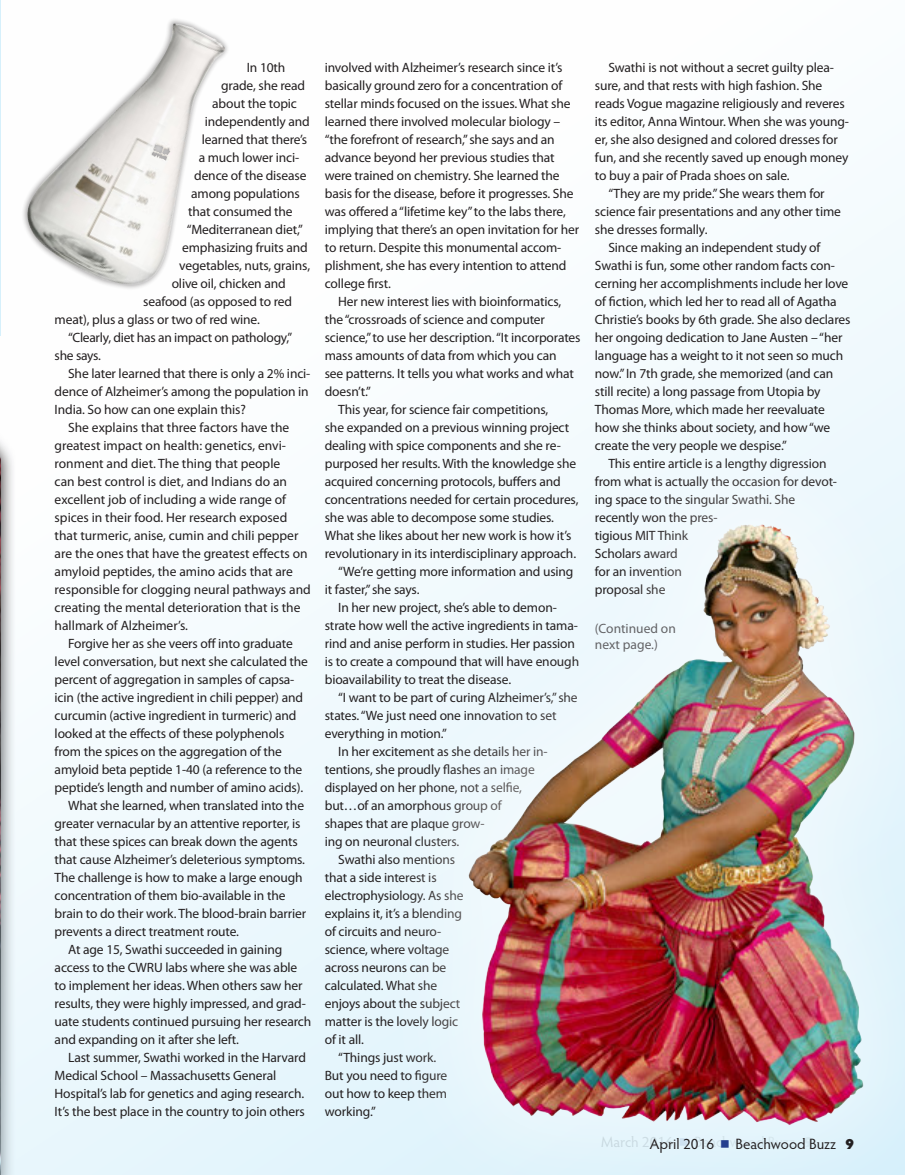
<style>
.page{position:relative;width:905px;height:1175px;background:#fff}
.page>*{position:absolute;margin:0;border:0;box-sizing:border-box;transform-origin:0 0}
.t1{font:15px "Hypatia Sans Pro";color:#231f20}
.Text_Indent{font:13.5px/18px "Myriad Pro";letter-spacing:-.01em;color:#231f20}
.t2{font:13.5px/16.2px "Myriad Pro";color:#636366}
.s1{font-family:"Universal Newswith Comm Pi";color:#253f8e}
.s2{font-weight:900}
</style>
<div class="page">
<hr style="left:0;top:0;width:1px;height:335px;background:#d6f0fb">
<img style="left:0;top:335px;width:1px;height:839px">
<div style="left:1px;top:0;width:903px;height:1174px;background:linear-gradient(to bottom,#fffffe,#e7f5fb)"></div>
<div style="left:358px;top:412px;width:546px;height:762px;background:#fff;opacity:.46"></div>
<img style="left:430px;top:482px;width:448px;height:655px">
<svg style="left:7px;top:0;width:229px;height:302px"></svg>
<img style="left:17px;top:23px;width:211px;height:263px">
<p class="Text_Indent" style="left:247px;top:59px;width:40px">In 10th</p>
<p class="Text_Indent" style="left:221px;top:77px;width:85px">grade, she read</p>
<p class="Text_Indent" style="left:212px;top:95px;width:86px">about the topic</p>
<p class="Text_Indent" style="left:205px;top:113px;width:107px">independently and</p>
<p class="Text_Indent" style="left:202px;top:131px;width:107px">learned that there’s</p>
<p class="Text_Indent" style="left:199px;top:149px;width:102px">a much lower inci-</p>
<p class="Text_Indent" style="left:194px;top:167px;width:114px">dence of the disease</p>
<p class="Text_Indent" style="left:191px;top:185px;width:110px">among populations</p>
<p class="Text_Indent" style="left:188px;top:203px;width:106px">that consumed the</p>
<p class="Text_Indent" style="left:187px;top:221px;width:118px">“Mediterranean diet,”</p>
<p class="Text_Indent" style="left:182px;top:239px;width:127px">emphasizing fruits and</p>
<p class="Text_Indent" style="left:179px;top:257px;width:132px">vegetables, nuts, grains,</p>
<p class="Text_Indent" style="left:172px;top:275px;width:115px">olive oil, chicken and</p>
<p class="Text_Indent" style="left:143px;top:293px;width:150px">seafood (as opposed to red</p>
<p class="Text_Indent" style="left:55px;top:311px;width:207px">meat), plus a glass or two of red wine.</p>
<p class="Text_Indent" style="left:55px;top:329px;width:239px;text-indent:14px">“Clearly, diet has an impact on pathology,” she says.</p>
<p class="Text_Indent" style="left:55px;top:365px;width:257px;text-indent:14px">She later learned that there is only a 2% inci&shy;dence of Alzheimer’s among the population in<br>India. So how can one explain this?</p>
<p class="Text_Indent" style="left:55px;top:419px;width:258px;text-indent:14px">She explains that three factors have the greatest impact on health: genetics, envi&shy;ronment and diet. The thing that people<br>can best control is diet, and Indians do an excellent job of including a wide range of spices in their food. Her research exposed that turmeric, anise, cumin and chili pepper are the ones that have the greatest effects on amyloid peptides, the amino acids that are responsible for clogging neural pathways and creating the mental deterioration that is the hallmark of Alzheimer’s.</p>
<p class="Text_Indent" style="left:55px;top:635px;width:255px;text-indent:14px">Forgive her as she veers off into graduate level conversation, but next she calculated the percent of aggregation in samples of capsa&shy;icin (the active ingredient in chili pepper) and curcumin (active ingredient in turmeric) and looked at the effects of these polyphenols from the spices on the aggregation of the amyloid beta peptide 1-40 (a reference to the peptide’s length and number of amino acids).</p>
<p class="Text_Indent" style="left:55px;top:797px;width:253px;text-indent:14px">What she learned, when translated into the greater vernacular by an attentive reporter, is that these spices can break down the agents that cause Alzheimer’s deleterious symptoms.<br>The challenge is how to make a large enough concentration of them bio-available in the brain to do their work. The blood-brain barrier prevents a direct treatment route.</p>
<p class="Text_Indent" style="left:55px;top:941px;width:258px;text-indent:14px">At age 15, Swathi succeeded in gaining access to the CWRU labs where she was able to implement her ideas. When others saw her results, they were highly impressed, and grad&shy;uate students continued pursuing her research and expanding on it after she left.</p>
<p class="Text_Indent" style="left:55px;top:1048px;width:253px;text-indent:14px">Last summer, Swathi worked in the Harvard Medical School – Massachusetts General Hospital’s lab for genetics and aging research.<br>It’s the best place in the country to join others</p>
<p class="Text_Indent" style="left:325px;top:58px;width:256px">involved with Alzheimer’s research since it’s basically ground zero for a concentration of stellar minds focused on the issues. What she learned there involved molecular biology – “the forefront of research,” she says and an advance beyond her previous studies that were trained on chemistry. She learned the basis for the disease, before it progresses. She was offered a “lifetime key” to the labs there, implying that there’s an open invitation for her to return. Despite this monumental accom&shy;plishment, she has every intention to attend college first.</p>
<p class="Text_Indent" style="left:325px;top:292px;width:257px;text-indent:14px">Her new interest lies with bioinformatics, the “crossroads of science and computer science,” to use her description. “It incorporates mass amounts of data from which you can<br>see patterns. It tells you what works and what doesn’t.”</p>
<p class="Text_Indent" style="left:325px;top:400px;width:255px;text-indent:14px">This year, for science fair competitions,<br>she expanded on a previous winning project dealing with spice components and she re&shy;purposed her results. With the knowledge she acquired concerning protocols, buffers and concentrations needed for certain procedures, she was able to decompose some studies.<br>What she likes about her new work is how it’s revolutionary in its interdisciplinary approach.</p>
<p class="Text_Indent" style="left:325px;top:562px;width:250px;text-indent:14px">“We’re getting more information and using it faster,” she says.</p>
<p class="Text_Indent" style="left:325px;top:598px;width:256px;text-indent:14px">In her new project, she’s able to demon&shy;strate how well the active ingredients in tama&shy;rind and anise perform in studies. Her passion is to create a compound that will have enough bioavailability to treat the disease.</p>
<p class="Text_Indent" style="left:325px;top:688px;width:254px;text-indent:14px">“I want to be part of curing Alzheimer’s,” she states. “We just need one innovation to set everything in motion.”</p>
<p class="Text_Indent" style="left:325px;top:742px;width:224px;text-indent:14px">In her excitement as she details her in&shy;tentions, she proudly flashes an image displayed on her phone, not a selfie, but…of an amorphous group of<br>shapes that are plaque grow-<br>ing on neuronal clusters.</p>
<p class="Text_Indent" style="left:325px;top:850px;width:140px;text-indent:14px">Swathi also mentions that a side interest is electrophysiology. As she explains it, it’s a blending of circuits and neuro&shy;science, where voltage across neurons can be calculated. What she enjoys about the subject matter is the lovely logic of it all.</p>
<p class="Text_Indent" style="left:325px;top:1048px;width:124px;text-indent:14px">“Things just work.<br>But you need to figure out how to keep them working.”</p>
<p class="Text_Indent" style="left:595px;top:58px;width:255px;text-indent:14px">Swathi is not without a secret guilty plea&shy;sure, and that rests with high fashion. She reads Vogue magazine religiously and reveres its editor, Anna Wintour. When she was young&shy;er, she also designed and colored dresses for fun, and she recently saved up enough money to buy a pair of Prada shoes on sale.</p>
<p class="Text_Indent" style="left:595px;top:185px;width:247px;text-indent:14px">“They are my pride.” She wears them for science fair presentations and any other time she dresses formally.</p>
<p class="Text_Indent" style="left:595px;top:239px;width:257px;text-indent:14px">Since making an independent study of Swathi is fun, some other random facts con&shy;cerning her accomplishments include her love of fiction, which led her to read all of Agatha Christie’s books by 6th grade. She also declares her ongoing dedication to Jane Austen – “her language has a weight to it not seen so much now.” In 7th grade, she memorized (and can still recite) a long passage from Utopia by Thomas More, which made her reevaluate how she thinks about society, and how “we create the very people we despise.”</p>
<p class="Text_Indent" style="left:595px;top:455px;width:244px;text-indent:14px">This entire article is a lengthy digression from what is actually the occasion for devot&shy;ing space to the singular Swathi. She recently won the pres-<br>tigious MIT Think<br>Scholars award<br>for an invention<br>proposal she</p>
<p class="t2" style="left:595px;top:621px;width:82px">(Continued on next page.)</p>
<p class="t1" style="left:601px;top:1131px;width:213px">March 2016 <span class="s1">n</span> Beachwood Buzz <span class="s2">9</span></p>
<p class="t1" style="left:649px;top:1134px;width:206px">April 2016 <span class="s1">n</span> Beachwood Buzz <span class="s2">9</span></p>
<p class="t1" style="left:646px;top:1136px;width:206px">April 2016 <span class="s1">n</span> Beachwood Buzz <span class="s2">9</span></p>
</div>
